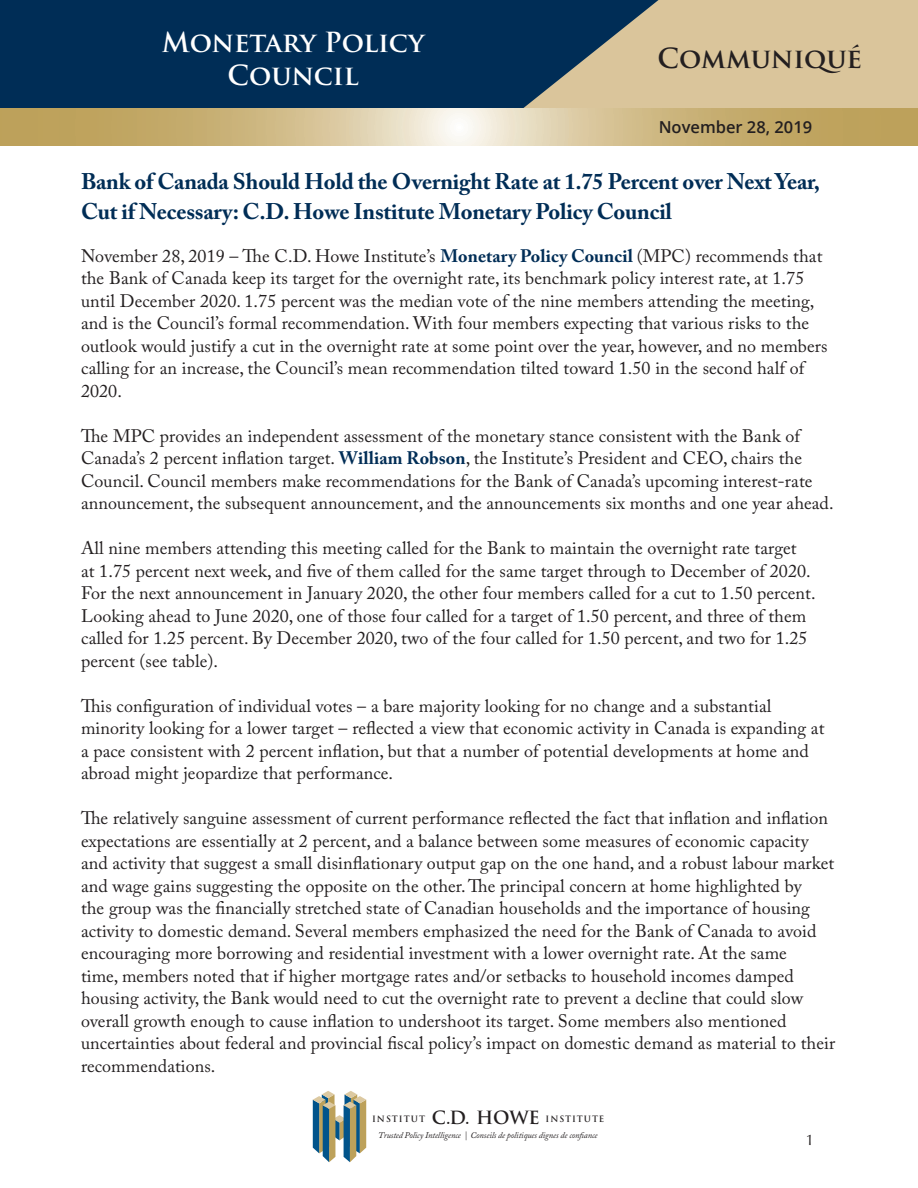
<style>
.page{position:relative;width:918px;height:1188px;background:#fff}
.page>*{position:absolute;margin:0;border:0;box-sizing:border-box;transform-origin:0 0}
.t1{font:700 27px/33px "Trajan Pro";color:#fff;text-align:center}
.t2{font:700 27px "Trajan Pro";letter-spacing:-.01em;color:#231f20}
.t3{font:700 22.5px/30px "Adobe Caslon Pro";letter-spacing:-.01em;color:#002d56}
.body{font:18px/22.5px "Adobe Caslon Pro";letter-spacing:.005em;color:#231f20}
.t4{font:600 16.5px "Open Sans";color:#231f20}
.t5{font:15px "Optima";color:#231f20}
.t6{font:italic 8.7px "Adobe Caslon Pro";letter-spacing:-.01em;color:#231f20}
.t7{font:700 8.55px "Trajan";letter-spacing:.11em;color:#231f20}
.s1{font-weight:700;color:#002d56}
.s2{font-size:17.7px}
</style>
<div class="page">
<div style="left:0;top:0;width:664px;height:108px;background:#002d56"></div>
<svg style="left:524px;top:0;width:394px;height:108px"></svg>
<svg style="left:0;top:108px;width:918px;height:38px"></svg>
<svg style="left:313px;top:1091px;width:53px;height:71px"></svg>
<p class="t1" style="left:162px;top:27px;width:264px">Monetary Policy<br>Council</p>
<p class="t2" style="left:657px;top:42px;width:206px">Communiqué</p>
<p class="t4" style="left:659px;top:116px;width:155px">November 28, 2019</p>
<p class="t3" style="left:81px;top:167px;width:741px">Bank of Canada Should Hold the Overnight Rate at 1.75 Percent over Next Year,<br>Cut if Necessary: C.D. Howe Institute Monetary Policy Council</p>
<p class="body" style="left:81px;top:245px;width:748px">November 28, 2019 – The C.D. Howe Institute’s <span class="s1">Monetary Policy Council</span> (MPC) recommends that the Bank of Canada keep its target for the overnight rate, its benchmark policy interest rate, at 1.75 until December 2020. 1.75 percent was the median vote of the nine members attending the meeting, and is the Council’s formal recommendation. With four members expecting that various risks to the outlook would justify a cut in the overnight rate at some point over the year, however, and no members calling for an increase, the Council’s mean recommendation tilted toward 1.50 in the second half of 2020.</p>
<p class="body" style="left:81px;top:425px;width:754px">The MPC provides an independent assessment of the monetary stance consistent with the Bank of Canada’s 2 percent inflation target. <span class="s1">William Robson</span>, the Institute’s President and CEO, chairs the Council. Council members make recommendations for the Bank of Canada’s upcoming interest-rate announcement, the subsequent announcement, and the announcements six months and one year ahead.</p>
<p class="body" style="left:81px;top:537px;width:736px">All nine members attending this meeting called for the Bank to maintain the overnight rate target<br>at 1.75 percent next week, and five of them called for the same target through to December of 2020.<br>For the next announcement in January 2020, the other four members called for a cut to 1.50 percent.<br>Looking ahead to June 2020, one of those four called for a target of 1.50 percent, and three of them called for 1.25 percent. By December 2020, two of the four called for 1.50 percent, and two for 1.25 percent (see table).</p>
<p class="body" style="left:81px;top:695px;width:745px">This configuration of individual votes – a bare majority looking for no change and a substantial minority looking for a lower target – reflected a view that economic activity in Canada is expanding at a pace consistent with 2 percent inflation, but that a number of potential developments at home and abroad might jeopardize that performance.</p>
<p class="body" style="left:81px;top:807px;width:756px">The relatively sanguine assessment of current performance reflected the fact that inflation and inflation expectations are essentially at 2 percent, and a balance between some measures of economic capacity and activity that suggest a small disinflationary output gap on the one hand, and a robust labour market and wage gains suggesting the opposite on the other. The principal concern at home highlighted by<br>the group was the financially stretched state of Canadian households and the importance of housing activity to domestic demand. Several members emphasized the need for the Bank of Canada to avoid encouraging more borrowing and residential investment with a lower overnight rate. At the same<br>time, members noted that if higher mortgage rates and/or setbacks to household incomes damped housing activity, the Bank would need to cut the overnight rate to prevent a decline that could slow overall growth enough to cause inflation to undershoot its target. Some members also mentioned uncertainties about federal and provincial fiscal policy’s impact on domestic demand as material to their recommendations.</p>
<p class="t7" style="left:372px;top:1114px;width:234px">INSTITUT <span class="s2">C.D. HOWE</span> INSTITUTE</p>
<p class="t6" style="left:378px;top:1130px;width:221px">Trusted Policy Intelligence | Conseils de politiques dignes de con ance</p>
<p class="t5" style="left:806px;top:1131px;width:10px">1</p>
</div>
